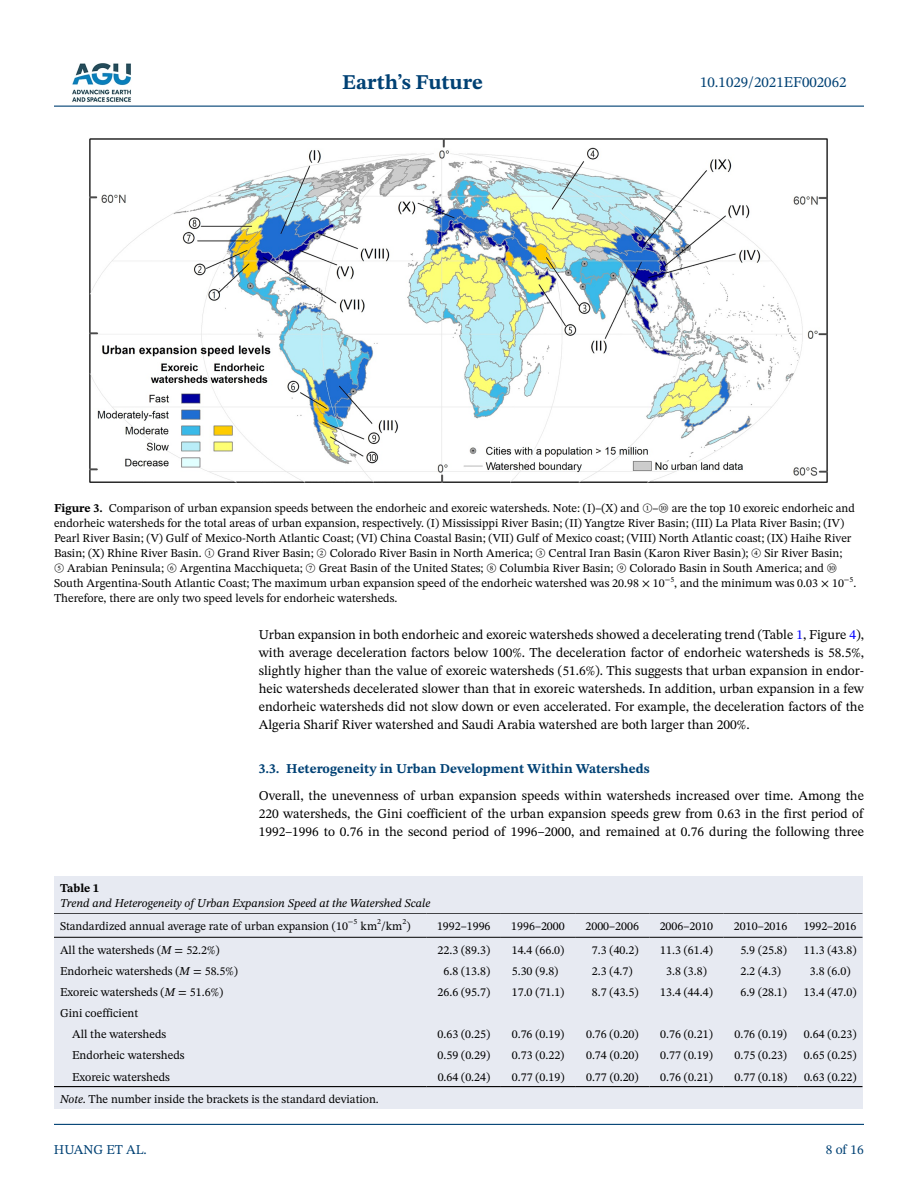
<style>
.page{position:relative;width:918px;height:1188px;background:#fff}
.page>*{position:absolute;margin:0;border:0;box-sizing:border-box;transform-origin:0 0}
.t1{font:700 21px "STIX Two Text";color:#004174}
.t2{font:15px "STIX Two Text";color:#004174}
.t3{font:13.5px/18px "STIX Two Text";color:#000;text-align:justify}
.t4{font:700 13.5px "STIX Two Text";color:#004174}
.t5{font:13.5px "STIX Two Text";color:#004174}
.t6{font:12px/15px "STIX Two Text";color:#000}
.t7{font:italic 12px "STIX Two Text";color:#000}
.t8{font:700 12px "STIX Two Text";color:#000}
.t9{font:7.8px "STIX Two Text";color:#000}
.s1{font-weight:700}
.s2{font-family:"STIX Two Math"}
.s3{color:#00f}
.s4{font-style:italic}
</style>
<div class="page">
<hr style="left:54px;top:106px;width:810px;height:1px;background:#004174">
<hr style="left:54px;top:1124px;width:810px;height:1px;background:#004174">
<img style="left:72px;top:63px;width:59px;height:39px">
<img style="left:89px;top:138px;width:739px;height:345px">
<div style="left:54px;top:913px;width:808px;height:196px;background:#e7eaf2"></div>
<hr style="left:54px;top:913px;width:373px;height:1px;background:#000">
<hr style="left:54px;top:937px;width:373px;height:1px;background:#000">
<hr style="left:427px;top:913px;width:74px;height:1px;background:#000">
<hr style="left:427px;top:937px;width:74px;height:1px;background:#000">
<hr style="left:501px;top:913px;width:74px;height:1px;background:#000">
<hr style="left:501px;top:937px;width:74px;height:1px;background:#000">
<hr style="left:575px;top:913px;width:74px;height:1px;background:#000">
<hr style="left:575px;top:937px;width:74px;height:1px;background:#000">
<hr style="left:649px;top:913px;width:75px;height:1px;background:#000">
<hr style="left:649px;top:937px;width:75px;height:1px;background:#000">
<hr style="left:724px;top:913px;width:74px;height:1px;background:#000">
<hr style="left:724px;top:937px;width:74px;height:1px;background:#000">
<hr style="left:798px;top:913px;width:65px;height:1px;background:#000">
<hr style="left:798px;top:937px;width:65px;height:1px;background:#000">
<hr style="left:54px;top:1086px;width:373px;height:1px;background:#000">
<hr style="left:427px;top:1086px;width:74px;height:1px;background:#000">
<hr style="left:501px;top:1086px;width:74px;height:1px;background:#000">
<hr style="left:575px;top:1086px;width:74px;height:1px;background:#000">
<hr style="left:649px;top:1086px;width:75px;height:1px;background:#000">
<hr style="left:724px;top:1086px;width:74px;height:1px;background:#000">
<hr style="left:798px;top:1086px;width:65px;height:1px;background:#000">
<div style="left:54px;top:876px;width:808px;height:37px;background:#e7eaf2"></div>
<h1 class="t1" style="left:342px;top:67px;width:142px">Earth’s Future</h1>
<p class="t2" style="left:700px;top:72px;width:148px">10.1029/2021EF002062</p>
<p class="t6" style="left:54px;top:500px;width:804px"><span class="s1">Figure 3.</span> Comparison of urban expansion speeds between the endorheic and exoreic watersheds. Note: (I)–(X) and <span class="s2">①</span>–<span class="s2">⑩</span> are the top 10 exoreic endorheic and endorheic watersheds for the total areas of urban expansion, respectively. (I) Mississippi River Basin; (II) Yangtze River Basin; (III) La Plata River Basin; (IV)<br>Pearl River Basin; (V) Gulf of Mexico-North Atlantic Coast; (VI) China Coastal Basin; (VII) Gulf of Mexico coast; (VIII) North Atlantic coast; (IX) Haihe River Basin; (X) Rhine River Basin. <span class="s2">①</span> Grand River Basin; <span class="s2">②</span> Colorado River Basin in North America; <span class="s2">③</span> Central Iran Basin (Karon River Basin); <span class="s2">④</span> Sir River Basin;<br><span class="s2">⑤</span> Arabian Peninsula; <span class="s2">⑥</span> Argentina Macchiqueta; <span class="s2">⑦</span> Great Basin of the United States; <span class="s2">⑧</span> Columbia River Basin; <span class="s2">⑨</span> Colorado Basin in South America; and <span class="s2">⑩ </span>South Argentina-South Atlantic Coast; The maximum urban expansion speed of the endorheic watershed was 20.98 × 10<sup>−5</sup>, and the minimum was 0.03 × 10<sup>−5</sup>.<br>Therefore, there are only two speed levels for endorheic watersheds.</p>
<p class="t3" style="left:259px;top:626px;width:607px">Urban expansion in both endorheic and exoreic watersheds showed a decelerating trend (Table <span class="s3">1</span>, Figure <span class="s3">4</span>), with average deceleration factors below 100%. The deceleration factor of endorheic watersheds is 58.5%, slightly higher than the value of exoreic watersheds (51.6%). This suggests that urban expansion in endor&shy;heic watersheds decelerated slower than that in exoreic watersheds. In addition, urban expansion in a few endorheic watersheds did not slow down or even accelerated. For example, the deceleration factors of the Algeria Sharif River watershed and Saudi Arabia watershed are both larger than 200%.</p>
<p class="t4" style="left:259px;top:759px;width:392px">3.3. Heterogeneity in Urban Development Within Watersheds</p>
<p class="t3" style="left:259px;top:786px;width:607px">Overall, the unevenness of urban expansion speeds within watersheds increased over time. Among the 220 watersheds, the Gini coefficient of the urban expansion speeds grew from 0.63 in the first period of 1992–1996 to 0.76 in the second period of 1996–2000, and remained at 0.76 during the following three</p>
<p class="t8" style="left:60px;top:879px;width:41px">Table 1</p>
<p class="t7" style="left:60px;top:894px;width:372px">Trend and Heterogeneity of Urban Expansion Speed at the Watershed Scale</p>
<p class="t9" style="left:377px;top:916px;width:5px">2</p>
<p class="t9" style="left:402px;top:916px;width:5px">2</p>
<p class="t6" style="left:60px;top:918px;width:289px">Standardized annual average rate of urban expansion (10</p>
<p class="t9" style="left:348px;top:916px;width:11px">−5</p>
<p class="t6" style="left:361px;top:918px;width:51px">km /km )</p>
<p class="t6" style="left:437px;top:918px;width:55px">1992–1996</p>
<p class="t6" style="left:511px;top:918px;width:55px">1996–2000</p>
<p class="t6" style="left:585px;top:918px;width:55px">2000–2006</p>
<p class="t6" style="left:660px;top:918px;width:55px">2006–2010</p>
<p class="t6" style="left:734px;top:918px;width:55px">2010–2016</p>
<p class="t6" style="left:804px;top:918px;width:54px">1992–2016</p>
<p class="t6" style="left:60px;top:942px;width:161px">All the watersheds (<span class="s4">M</span> = 52.2%)</p>
<p class="t6" style="left:438px;top:942px;width:54px">22.3 (89.3)</p>
<p class="t6" style="left:512px;top:942px;width:54px">14.4 (66.0)</p>
<p class="t6" style="left:592px;top:942px;width:48px">7.3 (40.2)</p>
<p class="t6" style="left:660px;top:942px;width:54px">11.3 (61.4)</p>
<p class="t6" style="left:740px;top:942px;width:48px">5.9 (25.8)</p>
<p class="t6" style="left:804px;top:942px;width:54px">11.3 (43.8)</p>
<p class="t6" style="left:60px;top:963px;width:179px">Endorheic watersheds (<span class="s4">M</span> = 58.5%)</p>
<p class="t6" style="left:444px;top:963px;width:48px">6.8 (13.8)</p>
<p class="t6" style="left:512px;top:963px;width:48px">5.30 (9.8)</p>
<p class="t6" style="left:592px;top:963px;width:42px">2.3 (4.7)</p>
<p class="t6" style="left:666px;top:963px;width:42px">3.8 (3.8)</p>
<p class="t6" style="left:740px;top:963px;width:42px">2.2 (4.3)</p>
<p class="t6" style="left:810px;top:963px;width:42px">3.8 (6.0)</p>
<p class="t6" style="left:60px;top:984px;width:165px">Exoreic watersheds (<span class="s4">M</span> = 51.6%)</p>
<p class="t6" style="left:438px;top:984px;width:54px">26.6 (95.7)</p>
<p class="t6" style="left:512px;top:984px;width:54px">17.0 (71.1)</p>
<p class="t6" style="left:592px;top:984px;width:48px">8.7 (43.5)</p>
<p class="t6" style="left:660px;top:984px;width:54px">13.4 (44.4)</p>
<p class="t6" style="left:740px;top:984px;width:48px">6.9 (28.1)</p>
<p class="t6" style="left:804px;top:984px;width:54px">13.4 (47.0)</p>
<p class="t6" style="left:72px;top:1003px;width:96px;line-height:21.1px;text-indent:-12px">Gini coefficient<br>All the watersheds</p>
<p class="t6" style="left:438px;top:1027px;width:54px">0.63 (0.25)</p>
<p class="t6" style="left:512px;top:1027px;width:54px">0.76 (0.19)</p>
<p class="t6" style="left:586px;top:1027px;width:54px">0.76 (0.20)</p>
<p class="t6" style="left:660px;top:1027px;width:54px">0.76 (0.21)</p>
<p class="t6" style="left:735px;top:1027px;width:54px">0.76 (0.19)</p>
<p class="t6" style="left:804px;top:1027px;width:54px">0.64 (0.23)</p>
<p class="t6" style="left:72px;top:1048px;width:114px">Endorheic watersheds</p>
<p class="t6" style="left:438px;top:1048px;width:54px">0.59 (0.29)</p>
<p class="t6" style="left:512px;top:1048px;width:54px">0.73 (0.22)</p>
<p class="t6" style="left:586px;top:1048px;width:54px">0.74 (0.20)</p>
<p class="t6" style="left:660px;top:1048px;width:54px">0.77 (0.19)</p>
<p class="t6" style="left:735px;top:1048px;width:54px">0.75 (0.23)</p>
<p class="t6" style="left:804px;top:1048px;width:54px">0.65 (0.25)</p>
<p class="t6" style="left:72px;top:1069px;width:99px">Exoreic watersheds</p>
<p class="t6" style="left:438px;top:1069px;width:54px">0.64 (0.24)</p>
<p class="t6" style="left:512px;top:1069px;width:54px">0.77 (0.19)</p>
<p class="t6" style="left:586px;top:1069px;width:54px">0.77 (0.20)</p>
<p class="t6" style="left:660px;top:1069px;width:54px">0.76 (0.21)</p>
<p class="t6" style="left:735px;top:1069px;width:54px">0.77 (0.18)</p>
<p class="t6" style="left:804px;top:1069px;width:54px">0.63 (0.22)</p>
<p class="t6" style="left:60px;top:1092px;width:320px"><span class="s4">Note</span>. The number inside the brackets is the standard deviation.</p>
<p class="t5" style="left:54px;top:1140px;width:94px">HUANG ET AL.</p>
<p class="t5" style="left:826px;top:1140px;width:40px">8 of 16</p>
</div>
